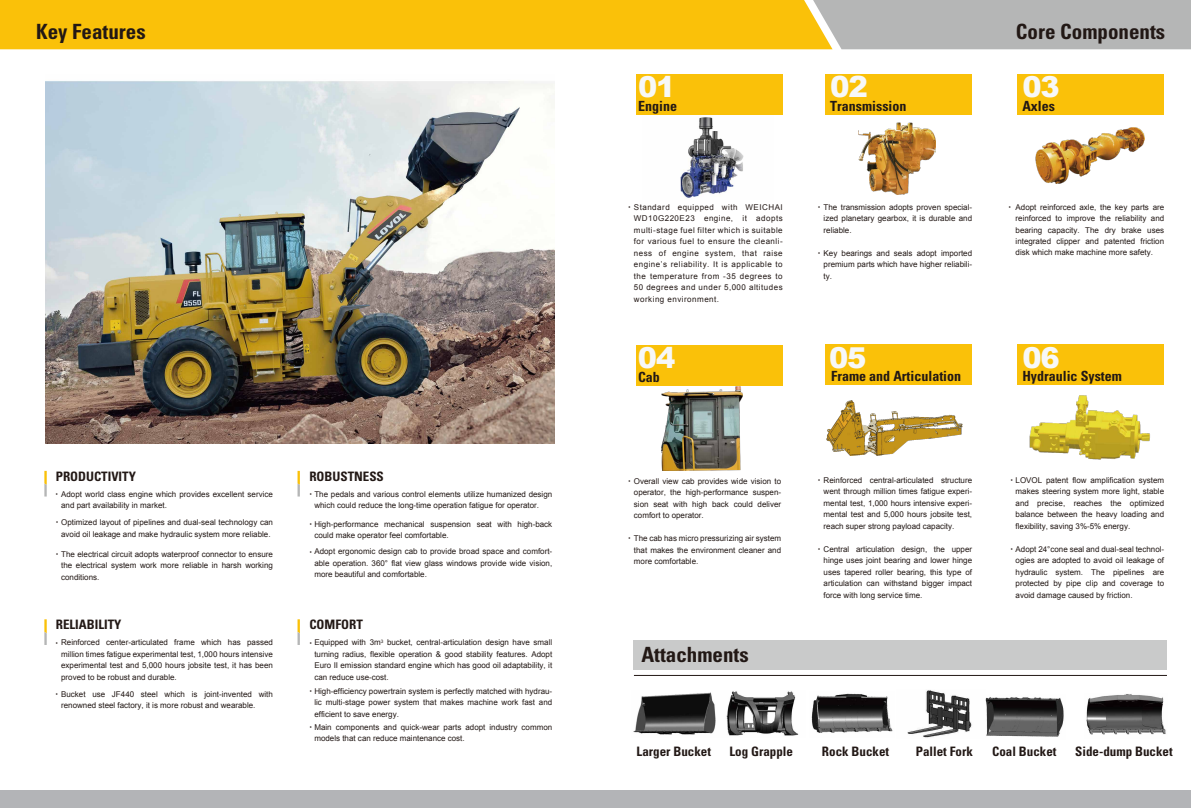
<style>
.page{position:relative;width:1191px;height:808px;background:#fff}
.page>*{position:absolute;margin:0;border:0;box-sizing:border-box;transform-origin:0 0}
.t1{font:900 29.1px "Arial";color:#f7f8f8}
.t2{font:900 28.8px "Arial";letter-spacing:-.04em;color:#f7f8f8}
.t3{font:700 condensed 21px "Univers LT Std";color:#221815}
.t4{font:700 condensed 14px "Univers LT Std";color:#221815}
.t5{font:700 condensed 13px "Univers LT Std";color:#221815}
.t6{font:8px/11.5px "Arial";color:#221815;text-align:justify}
.s1{font-family:"Source Han Sans CN";font-weight:700}
</style>
<div class="page">
<div style="left:0;top:0;width:813px;height:49px;background:#fac109"></div>
<div style="left:813px;top:0;width:378px;height:49px;background:#b5b6b6"></div>
<div style="left:634px;top:640px;width:533px;height:29px;background:#c9caca"></div>
<hr style="left:634px;top:675px;width:533px;height:1px;background:#221815">
<div style="left:0;top:790px;width:1191px;height:18px;background:#b3b4b7"></div>
<svg style="left:44px;top:471px;width:3px;height:25px"></svg>
<svg style="left:297px;top:471px;width:3px;height:25px"></svg>
<svg style="left:297px;top:619px;width:3px;height:26px"></svg>
<svg style="left:44px;top:619px;width:3px;height:26px"></svg>
<div style="left:636px;top:74px;width:146px;height:41px;background:#fac109"></div>
<div style="left:825px;top:74px;width:147px;height:41px;background:#fac109"></div>
<div style="left:1017px;top:74px;width:147px;height:41px;background:#fac109"></div>
<div style="left:636px;top:345px;width:146px;height:41px;background:#fac109"></div>
<div style="left:825px;top:344px;width:147px;height:41px;background:#fac109"></div>
<div style="left:1017px;top:344px;width:147px;height:41px;background:#fac109"></div>
<img style="left:1035px;top:127px;width:109px;height:57px">
<img style="left:1029px;top:395px;width:121px;height:65px">
<img style="left:46px;top:81px;width:508px;height:362px">
<img style="left:661px;top:386px;width:81px;height:84px">
<img style="left:826px;top:401px;width:136px;height:55px">
<img style="left:633px;top:691px;width:166px;height:45px">
<img style="left:907px;top:690px;width:65px;height:48px">
<img style="left:811px;top:693px;width:82px;height:40px">
<img style="left:1086px;top:694px;width:80px;height:41px">
<img style="left:985px;top:697px;width:79px;height:40px">
<img style="left:680px;top:117px;width:64px;height:81px">
<img style="left:858px;top:123px;width:77px;height:72px">
<h3 class="t3" style="left:36px;top:18px;width:111px">Key Features</h3>
<h3 class="t3" style="left:1015px;top:18px;width:151px">Core Components</h3>
<h2 class="t2" style="left:638px;top:66px;width:39px">01</h2>
<h1 class="t1" style="left:830px;top:66px;width:39px">02</h1>
<h2 class="t2" style="left:1022px;top:66px;width:39px">03</h2>
<h3 class="t4" style="left:638px;top:98px;width:40px">Engine</h3>
<h3 class="t4" style="left:830px;top:98px;width:78px">Transmission</h3>
<h3 class="t4" style="left:1022px;top:98px;width:34px">Axles</h3>
<p class="t6" style="left:634px;top:201px;width:150px;text-indent:-7px"><span class="s1">·</span> Standard equipped with WEICHAI WD10G220E23 engine, it adopts multi-stage fuel filter which is suitable for various fuel to ensure the cleanli&shy;ness of engine system, that raise engine’s reliability. It is applicable to the temperature from -35 degrees to 50 degrees and under 5,000 altitudes working environment.</p>
<p class="t6" style="left:823px;top:201px;width:150px;text-indent:-7px"><span class="s1">·</span> The transmission adopts proven special&shy;ized planetary gearbox, it is durable and reliable.</p>
<p class="t6" style="left:823px;top:247px;width:150px;text-indent:-7px"><span class="s1">·</span> Key bearings and seals adopt imported premium parts which have higher reliabili&shy;ty.</p>
<p class="t6" style="left:1015px;top:201px;width:150px;text-indent:-8px"><span class="s1">·</span> Adopt reinforced axle, the key parts are reinforced to improve the reliability and bearing capacity. The dry brake uses integrated clipper and patented friction disk which make machine more safety.</p>
<h2 class="t2" style="left:638px;top:337px;width:39px">04</h2>
<h2 class="t2" style="left:829px;top:336px;width:39px">05</h2>
<h2 class="t2" style="left:1022px;top:336px;width:39px">06</h2>
<h3 class="t5" style="left:56px;top:468px;width:82px">PRODUCTIVITY</h3>
<h3 class="t5" style="left:309px;top:468px;width:76px">ROBUSTNESS</h3>
<p class="t6" style="left:61px;top:488px;width:213px;text-indent:-6px"><span class="s1">·</span> Adopt world class engine which provides excellent service and part availability in market.</p>
<p class="t6" style="left:314px;top:488px;width:239px;text-indent:-6px"><span class="s1">·</span>The pedals and various control elements utilize humanized design which could reduce the long-time operation fatigue for operator.</p>
<p class="t6" style="left:314px;top:518px;width:239px;text-indent:-6px"><span class="s1">·</span>High-performance mechanical suspension seat with high-back could make operator feel comfortable.</p>
<p class="t6" style="left:314px;top:546px;width:239px;text-indent:-6px"><span class="s1">·</span>Adopt ergonomic design cab to provide broad space and comfort&shy;able operation. 360° flat view glass windows provide wide vision, more beautiful and comfortable.</p>
<p class="t6" style="left:55px;top:517px;width:220px;text-align:center"><span class="s1">·</span> Optimized layout of pipelines and dual-seal technology can avoid oil leakage and make hydraulic system more reliable.</p>
<p class="t6" style="left:61px;top:548px;width:213px;text-indent:-6px"><span class="s1">·</span> The electrical circuit adopts waterproof connector to ensure the electrical system work more reliable in harsh working conditions.</p>
<h3 class="t5" style="left:56px;top:616px;width:67px">RELIABILITY</h3>
<p class="t6" style="left:61px;top:637px;width:213px;text-indent:-6px"><span class="s1">·</span> Reinforced center-articulated frame which has passed million times fatigue experimental test, 1,000 hours intensive experimental test and 5,000 hours jobsite test, it has been proved to be robust and durable.</p>
<p class="t6" style="left:61px;top:688px;width:213px;text-indent:-6px"><span class="s1">·</span> Bucket use JF440 steel which is joint-invented with renowned steel factory, it is more robust and wearable.</p>
<h3 class="t5" style="left:309px;top:616px;width:55px">COMFORT</h3>
<p class="t6" style="left:314px;top:637px;width:239px;text-indent:-6px"><span class="s1">·</span>Equipped with 3m<sup>3</sup> bucket, central-articulation design have small turning radius, flexible operation &amp; good stability features. Adopt Euro II emission standard engine which has good oil adaptability, it can reduce use-cost.</p>
<p class="t6" style="left:314px;top:685px;width:239px;text-indent:-6px"><span class="s1">·</span>High-efficiency powertrain system is perfectly matched with hydrau&shy;lic multi-stage power system that makes machine work fast and efficient to save energy.</p>
<p class="t6" style="left:314px;top:721px;width:239px;text-indent:-6px"><span class="s1">·</span>Main components and quick-wear parts adopt industry common models that can reduce maintenance cost.</p>
<h3 class="t4" style="left:638px;top:369px;width:23px">Cab</h3>
<h3 class="t4" style="left:831px;top:368px;width:131px">Frame and Articulation</h3>
<h3 class="t4" style="left:1022px;top:368px;width:101px">Hydraulic System</h3>
<p class="t6" style="left:634px;top:475px;width:149px;text-indent:-7px"><span class="s1">·</span> Overall view cab provides wide vision to operator, the high-performance suspen&shy;sion seat with high back could deliver comfort to operator.</p>
<p class="t6" style="left:634px;top:533px;width:149px;text-indent:-7px"><span class="s1">·</span> The cab has micro pressurizing air system that makes the environment cleaner and more comfortable.</p>
<h3 class="t3" style="left:641px;top:641px;width:109px">Attachments</h3>
<p class="t6" style="left:823px;top:474px;width:150px;text-indent:-7px"><span class="s1">·</span> Reinforced central-articulated structure went through million times fatigue experi&shy;mental test, 1,000 hours intensive experi&shy;mental test and 5,000 hours jobsite test, reach super strong payload capacity.</p>
<p class="t6" style="left:823px;top:543px;width:150px;text-indent:-7px"><span class="s1">·</span> Central articulation design, the upper hinge uses joint bearing and lower hinge uses tapered roller bearing, this type of articulation can withstand bigger impact force with long service time.</p>
<p class="t6" style="left:1015px;top:474px;width:150px;text-indent:-6px"><span class="s1">·</span> LOVOL patent flow amplification system makes steering system more light, stable and precise, reaches the optimized balance between the heavy loading and flexibility, saving 3%-5% energy.</p>
<p class="t6" style="left:1015px;top:543px;width:150px;text-indent:-6px"><span class="s1">·</span> Adopt 24°cone seal and dual-seal technol&shy;ogies are adopted to avoid oil leakage of hydraulic system. The pipelines are protected by pipe clip and coverage to avoid damage caused by friction.</p>
<h3 class="t5" style="left:636px;top:743px;width:76px">Larger Bucket</h3>
<h3 class="t5" style="left:729px;top:743px;width:65px">Log Grapple</h3>
<h3 class="t5" style="left:822px;top:743px;width:69px">Rock Bucket</h3>
<h3 class="t5" style="left:915px;top:743px;width:59px">Pallet Fork</h3>
<h3 class="t5" style="left:992px;top:743px;width:66px">Coal Bucket</h3>
<h3 class="t5" style="left:1075px;top:743px;width:99px">Side-dump Bucket</h3>
</div>
